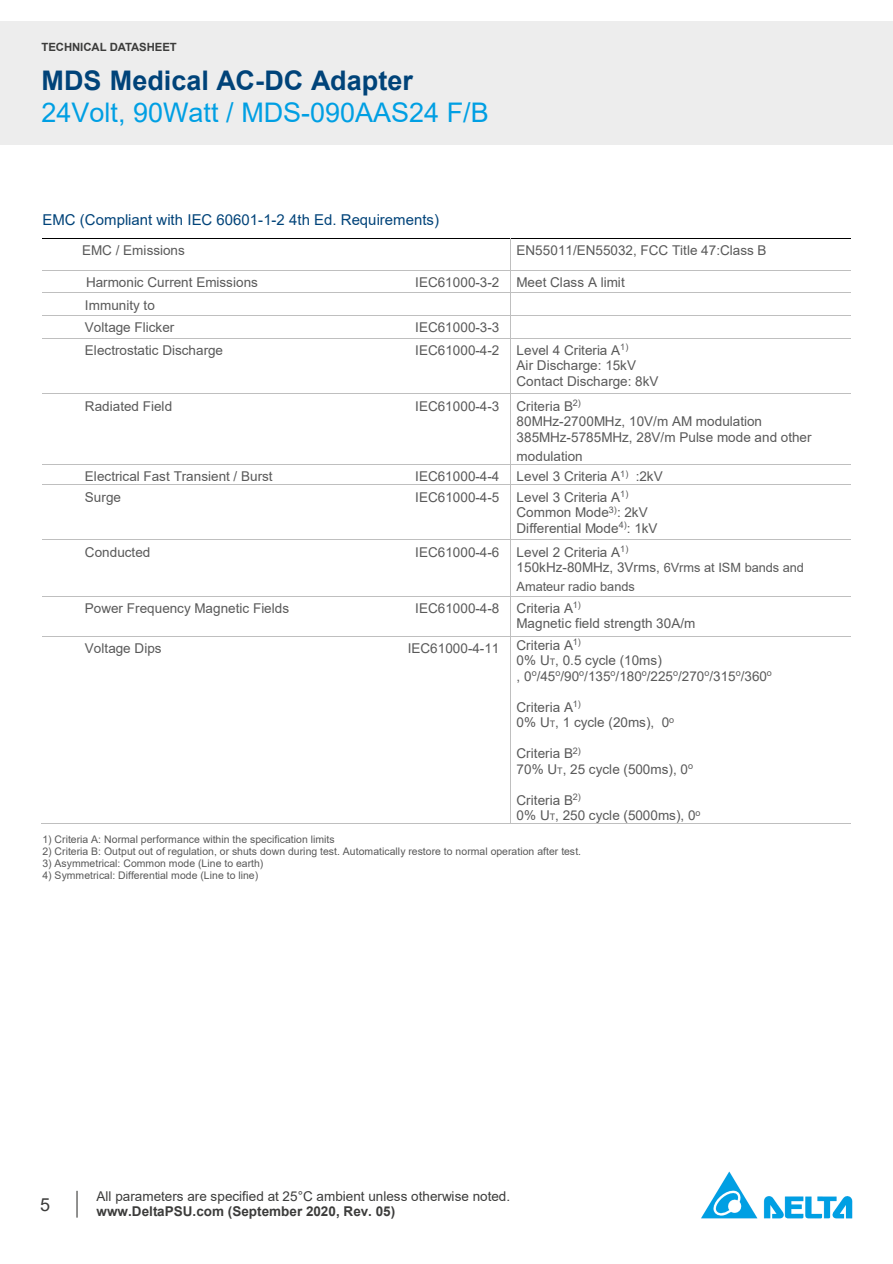
<style>
.page{position:relative;width:893px;height:1264px;background:#fff}
.page>*{position:absolute;margin:0;border:0;box-sizing:border-box;transform-origin:0 0}
.t1{font:27px "Arial";color:#009fe3}
.t2{font:700 27px "Arial";color:#004379}
.t3{font:18px "Arial";color:#3c3c3b}
.t4{font:15px "Arial";color:#004379}
.t5{font:13.5px/15.5px "Arial";letter-spacing:.005em;color:#595959}
.t6{font:13.5px "Arial";letter-spacing:.005em;color:#3c3c3b}
.t7{font:700 13.5px "Arial";color:#3c3c3b}
.t8{font:12.75px "Arial";letter-spacing:-.005em;color:#595959}
.t9{font:700 11.4px "Arial";letter-spacing:-.01em;color:#3c3c3b}
.t10{font:10.5px "Arial";color:#595959}
.s1{font-size:12.75px}
.s2{font-size:9px}
</style>
<div class="page">
<div style="left:0;top:21px;width:893px;height:124px;background:#ededed"></div>
<img style="left:701px;top:1171px;width:152px;height:48px">
<hr style="left:76px;top:1190px;width:2px;height:27px;background:#3c3c3b">
<hr style="left:42px;top:238px;width:298px;height:1px;background:#000">
<hr style="left:341px;top:238px;width:169px;height:1px;background:#000">
<hr style="left:511px;top:238px;width:339px;height:1px;background:#000">
<hr style="left:510px;top:238px;width:1px;height:32px;background:#bfbfbf">
<hr style="left:42px;top:270px;width:298px;height:1px;background:#bfbfbf">
<hr style="left:341px;top:270px;width:169px;height:1px;background:#bfbfbf">
<hr style="left:511px;top:270px;width:339px;height:1px;background:#bfbfbf">
<hr style="left:42px;top:292px;width:298px;height:1px;background:#bfbfbf">
<hr style="left:341px;top:292px;width:169px;height:1px;background:#bfbfbf">
<hr style="left:511px;top:292px;width:339px;height:1px;background:#bfbfbf">
<hr style="left:42px;top:315px;width:298px;height:1px;background:#bfbfbf">
<hr style="left:341px;top:315px;width:169px;height:1px;background:#bfbfbf">
<hr style="left:511px;top:315px;width:339px;height:1px;background:#bfbfbf">
<hr style="left:42px;top:338px;width:298px;height:1px;background:#bfbfbf">
<hr style="left:341px;top:338px;width:169px;height:1px;background:#bfbfbf">
<svg style="left:510px;top:270px;width:1px;height:68px"></svg>
<hr style="left:511px;top:338px;width:339px;height:1px;background:#bfbfbf">
<hr style="left:510px;top:338px;width:1px;height:55px;background:#bfbfbf">
<hr style="left:42px;top:393px;width:298px;height:1px;background:#bfbfbf">
<hr style="left:341px;top:393px;width:169px;height:1px;background:#bfbfbf">
<hr style="left:511px;top:393px;width:339px;height:1px;background:#bfbfbf">
<hr style="left:510px;top:394px;width:1px;height:70px;background:#bfbfbf">
<hr style="left:42px;top:463px;width:298px;height:1px;background:#bfbfbf">
<hr style="left:341px;top:463px;width:169px;height:1px;background:#bfbfbf">
<hr style="left:511px;top:463px;width:339px;height:1px;background:#bfbfbf">
<hr style="left:42px;top:484px;width:298px;height:1px;background:#bfbfbf">
<hr style="left:341px;top:484px;width:169px;height:1px;background:#bfbfbf">
<svg style="left:510px;top:464px;width:1px;height:21px"></svg>
<hr style="left:511px;top:484px;width:339px;height:1px;background:#bfbfbf">
<hr style="left:510px;top:485px;width:1px;height:54px;background:#bfbfbf">
<hr style="left:42px;top:539px;width:298px;height:1px;background:#bfbfbf">
<hr style="left:341px;top:539px;width:169px;height:1px;background:#bfbfbf">
<hr style="left:511px;top:539px;width:339px;height:1px;background:#bfbfbf">
<hr style="left:510px;top:540px;width:1px;height:55px;background:#bfbfbf">
<hr style="left:42px;top:595px;width:298px;height:1px;background:#bfbfbf">
<hr style="left:341px;top:595px;width:169px;height:1px;background:#bfbfbf">
<hr style="left:511px;top:595px;width:339px;height:1px;background:#bfbfbf">
<hr style="left:510px;top:596px;width:1px;height:40px;background:#bfbfbf">
<hr style="left:42px;top:636px;width:298px;height:1px;background:#bfbfbf">
<hr style="left:341px;top:636px;width:169px;height:1px;background:#bfbfbf">
<hr style="left:511px;top:636px;width:339px;height:1px;background:#bfbfbf">
<hr style="left:41px;top:823px;width:299px;height:1px;background:#bfbfbf">
<hr style="left:340px;top:823px;width:170px;height:1px;background:#bfbfbf">
<hr style="left:510px;top:636px;width:1px;height:187px;background:#bfbfbf">
<hr style="left:511px;top:823px;width:339px;height:1px;background:#bfbfbf">
<p class="t9" style="left:42px;top:39px;width:137px">TECHNICAL DATASHEET</p>
<h1 class="t2" style="left:42px;top:61px;width:373px">MDS Medical AC-DC Adapter</h1>
<h1 class="t1" style="left:42px;top:94px;width:449px">24Volt, 90Watt / MDS-090AAS24 F/B</h1>
<p class="t4" style="left:42px;top:210px;width:398px">EMC (Compliant with IEC 60601-1-2 4th Ed. Requirements)</p>
<p class="t5" style="left:82px;top:242px;width:104px">EMC / Emissions</p>
<p class="t5" style="left:517px;top:242px;width:252px">EN55011/EN55032, FCC Title 47:Class B</p>
<p class="t5" style="left:86px;top:274px;width:173px">Harmonic Current Emissions</p>
<p class="t5" style="left:415px;top:274px;width:86px">IEC61000-3-2</p>
<p class="t5" style="left:517px;top:274px;width:110px">Meet Class A limit</p>
<p class="t5" style="left:85px;top:293px;width:91px;line-height:22.5px">Immunity to<br>Voltage Flicker</p>
<p class="t5" style="left:415px;top:319px;width:86px">IEC61000-3-3</p>
<p class="t5" style="left:85px;top:342px;width:140px">Electrostatic Discharge</p>
<p class="t5" style="left:415px;top:342px;width:86px">IEC61000-4-2</p>
<p class="t5" style="left:517px;top:342px;width:144px">Level 4 Criteria A<sup>1)<br></sup>Air Discharge: 15kV<br>Contact Discharge: 8kV</p>
<p class="t5" style="left:85px;top:398px;width:89px">Radiated Field</p>
<p class="t5" style="left:415px;top:398px;width:86px">IEC61000-4-3</p>
<p class="t5" style="left:517px;top:398px;width:297px">Criteria B<sup>2)<br></sup>80MHz-2700MHz, 10V/m AM modulation<br>385MHz-5785MHz, 28V/m Pulse mode and other</p>
<p class="t5" style="left:517px;top:448px;width:68px">modulation</p>
<p class="t5" style="left:85px;top:468px;width:189px">Electrical Fast Transient / Burst</p>
<p class="t5" style="left:415px;top:468px;width:86px">IEC61000-4-4</p>
<p class="t5" style="left:517px;top:468px;width:148px">Level 3 Criteria A<sup>1)</sup> :2kV</p>
<p class="t5" style="left:85px;top:489px;width:38px">Surge</p>
<p class="t5" style="left:415px;top:489px;width:86px">IEC61000-4-5</p>
<p class="t5" style="left:517px;top:489px;width:142px">Level 3 Criteria A<sup>1)<br></sup>Common Mode<sup>3)</sup>: 2kV<br>Differential Mode<sup>4)</sup>: 1kV</p>
<p class="t5" style="left:85px;top:544px;width:67px">Conducted</p>
<p class="t5" style="left:415px;top:544px;width:86px">IEC61000-4-6</p>
<p class="t5" style="left:517px;top:544px;width:289px">Level 2 Criteria A<sup>1)<br></sup>150kHz-80MHz, 3Vrms, <span class="s1">6Vrms at ISM bands and</span></p>
<p class="t8" style="left:517px;top:577px;width:120px">Amateur radio bands</p>
<p class="t5" style="left:85px;top:600px;width:206px">Power Frequency Magnetic Fields</p>
<p class="t5" style="left:415px;top:600px;width:86px">IEC61000-4-8</p>
<p class="t5" style="left:517px;top:600px;width:180px">Criteria A<sup>1)<br></sup>Magnetic field strength 30A/m</p>
<p class="t5" style="left:85px;top:640px;width:78px">Voltage Dips</p>
<p class="t5" style="left:408px;top:640px;width:93px">IEC61000-4-11</p>
<p class="t5" style="left:517px;top:637px;width:257px">Criteria A<sup>1)<br></sup>0% U<span class="s2">T</span>, 0.5 cycle (10ms)<br>, 0<sup>o</sup>/45<sup>o</sup>/90<sup>o</sup>/135<sup>o</sup>/180<sup>o</sup>/225<sup>o</sup>/270<sup>o</sup>/315<sup>o</sup>/360<sup>o</sup></p>
<p class="t5" style="left:517px;top:699px;width:159px">Criteria A<sup>1)<br></sup>0% U<span class="s2">T</span>, 1 cycle (20ms), 0<sup>o</sup></p>
<p class="t5" style="left:517px;top:745px;width:178px">Criteria B<sup>2)<br></sup>70% U<span class="s2">T</span>, 25 cycle (500ms), 0<sup>o</sup></p>
<p class="t5" style="left:517px;top:792px;width:185px">Criteria B<sup>2)<br></sup>0% U<span class="s2">T</span>, 250 cycle (5000ms), 0<sup>o</sup></p>
<p class="t10" style="left:42px;top:831px;width:294px">1) Criteria A: Normal performance within the specification limits</p>
<p class="t10" style="left:42px;top:843px;width:540px">2) Criteria B: Output out of regulation, or shuts down during test. Automatically restore to normal operation after test.</p>
<p class="t10" style="left:42px;top:855px;width:222px">3) Asymmetrical: Common mode (Line to earth)</p>
<p class="t10" style="left:42px;top:867px;width:217px">4) Symmetrical: Differential mode (Line to line)</p>
<h2 class="t3" style="left:40px;top:1192px;width:12px">5</h2>
<p class="t6" style="left:96px;top:1186px;width:415px">All parameters are specified at 25°C ambient unless otherwise noted.</p>
<p class="t7" style="left:96px;top:1201px;width:300px">www.DeltaPSU.com (September 2020, Rev. 05)</p>
</div>
